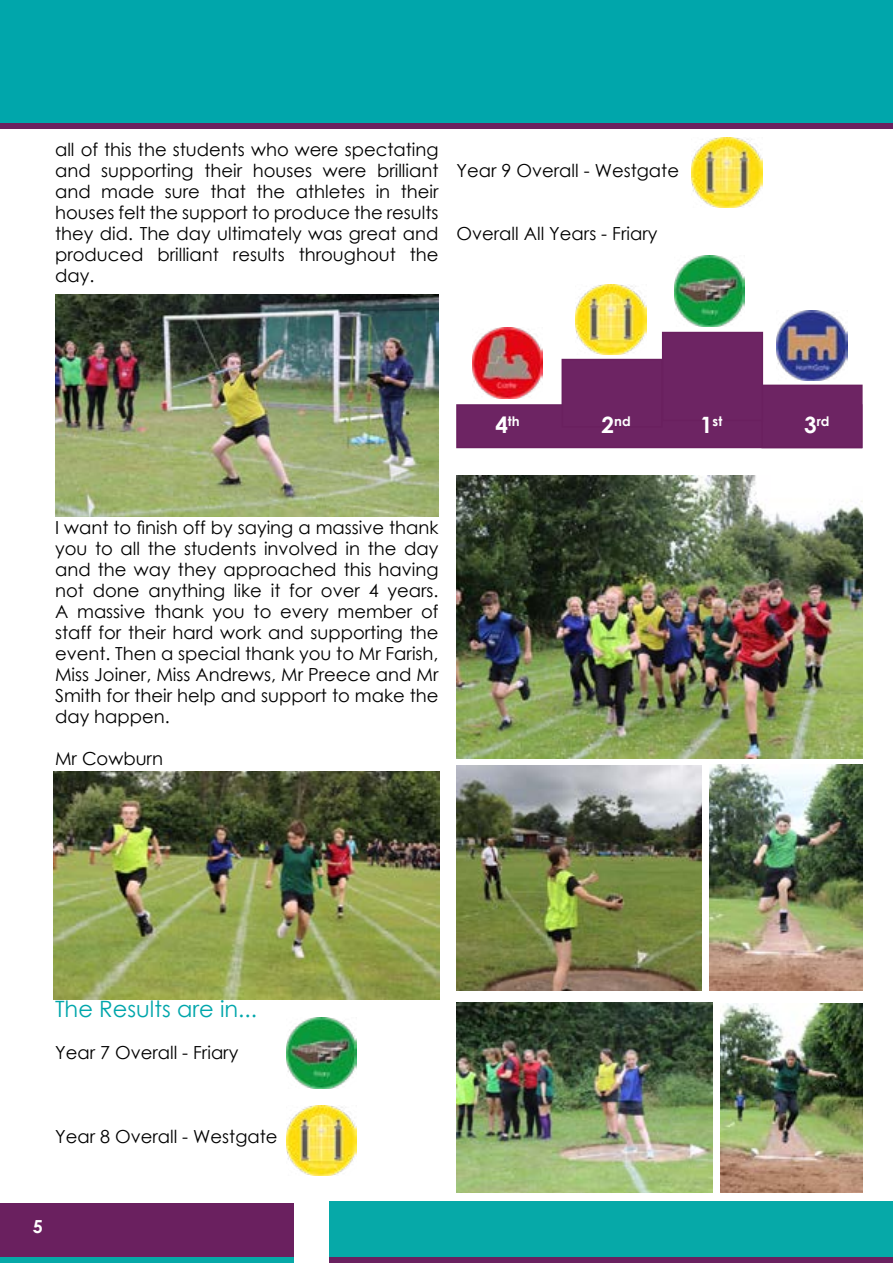
<style>
.page{position:relative;width:893px;height:1263px;background:#fff}
.page>*{position:absolute;margin:0;border:0;box-sizing:border-box;transform-origin:0 0}
.t1{font:22.5px "Century Gothic";color:#00a6ab}
.t2{font:18px/21px "Century Gothic";color:#000;text-align:justify}
.t3{font:700 18px "Century Gothic";color:#fff}
.t4{font:700 13.05px "Century Gothic";color:#fff}
.s1{font-size:22.5px}
</style>
<div class="page">
<div style="left:0;top:0;width:893px;height:123px;background:#00a6ab"></div>
<div style="left:0;top:1203px;width:293px;height:55px;background:#6a205f"></div>
<div style="left:329px;top:1201px;width:564px;height:57px;background:#06a9a8"></div>
<div style="left:0;top:123px;width:893px;height:6px;background:#6a205f"></div>
<div style="left:329px;top:1257px;width:564px;height:6px;background:#6a205f"></div>
<div style="left:0;top:1257px;width:293px;height:6px;background:#06a9a8"></div>
<img style="left:55px;top:295px;width:384px;height:222px">
<img style="left:54px;top:771px;width:386px;height:228px">
<img style="left:721px;top:1004px;width:141px;height:189px">
<img style="left:457px;top:476px;width:405px;height:283px">
<img style="left:457px;top:765px;width:244px;height:225px">
<img style="left:457px;top:1002px;width:255px;height:191px">
<img style="left:710px;top:764px;width:152px;height:226px">
<img style="left:472px;top:328px;width:71px;height:70px">
<img style="left:286px;top:1018px;width:70px;height:70px">
<img style="left:777px;top:310px;width:70px;height:70px">
<img style="left:286px;top:1105px;width:70px;height:70px">
<img style="left:692px;top:137px;width:70px;height:70px">
<div style="left:456px;top:404px;width:406px;height:44px;background:#6d2463;border:2px solid #6a205f"></div>
<div style="left:761px;top:385px;width:102px;height:63px;background:#6d2463"></div>
<div style="left:561px;top:359px;width:102px;height:69px;background:#6d2463"></div>
<div style="left:662px;top:332px;width:101px;height:89px;background:#6d2463"></div>
<img style="left:576px;top:284px;width:70px;height:70px">
<img style="left:675px;top:256px;width:70px;height:70px">
<p class="t2" style="left:55px;top:139px;width:385px">all of this the students who were spectating and supporting their houses were brilliant and made sure that the athletes in their houses felt the support to produce the results they did. The day ultimately was great and produced brilliant results throughout the day.</p>
<p class="t2" style="left:457px;top:160px;width:224px">Year 9 Overall - Westgate</p>
<p class="t2" style="left:457px;top:223px;width:202px">Overall All Years - Friary</p>
<p class="t2" style="left:55px;top:517px;width:385px">I want to finish off by saying a massive thank you to all the students involved in the day and the way they approached this having not done anything like it for over 4 years.<br>A massive thank you to every member of staff for their hard work and supporting the event. Then a special thank you to Mr Farish, Miss Joiner, Miss Andrews, Mr Preece and Mr Smith for their help and support to make the day happen.</p>
<p class="t2" style="left:55px;top:748px;width:109px">Mr Cowburn</p>
<p class="t4" style="left:495px;top:411px;width:26px"><span class="s1">4</span>th</p>
<p class="t4" style="left:602px;top:411px;width:31px"><span class="s1">2</span>nd</p>
<p class="t4" style="left:700px;top:411px;width:24px"><span class="s1">1</span>st</p>
<p class="t4" style="left:804px;top:411px;width:27px"><span class="s1">3</span>rd</p>
<p class="t1" style="left:55px;top:993px;width:203px">The Results are in...</p>
<p class="t2" style="left:55px;top:1042px;width:185px">Year 7 Overall - Friary</p>
<p class="t2" style="left:55px;top:1126px;width:224px">Year 8 Overall - Westgate</p>
<p class="t3" style="left:33px;top:1213px;width:12px">5</p>
</div>
